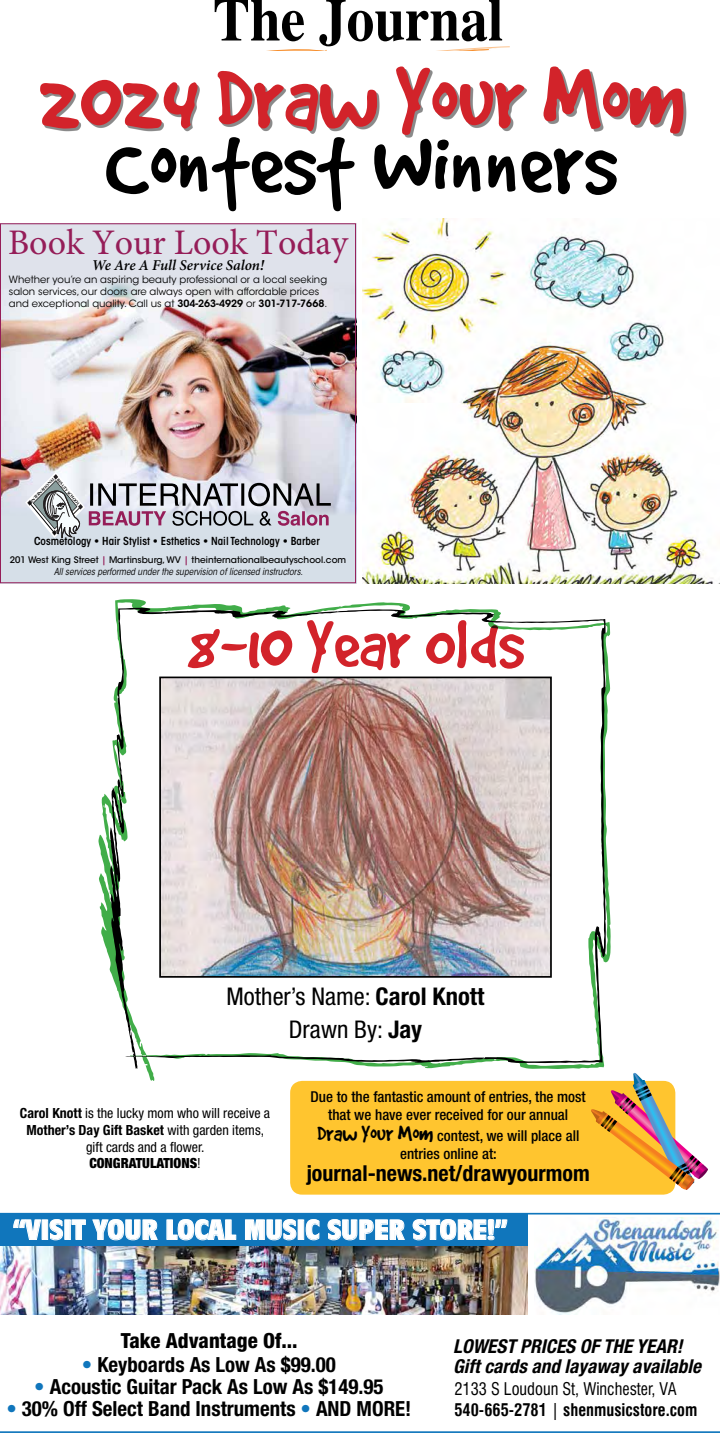
<style>
.page{position:relative;width:720px;height:1440px;background:#fff}
.page>*{position:absolute;margin:0;border:0;box-sizing:border-box;transform-origin:0 0}
.t1{font:97px "Good Dog Plain";color:#d2232a}
.t2{font:97px "Good Dog Plain";color:#000}
.t3{font:75px "Good Dog Plain";color:#d2232a}
.t4{font:36px "Minion Pro";color:#951d58}
.t5{font:700 condensed 27.2px "Antique Olive";color:#fff;scale:1.25 1}
.t6{font:condensed 24.4px/32.5px "Helvetica Neue";color:#000;text-align:center}
.t7{font:700 condensed 22px "Helvetica Neue";color:#000}
.t8{font:700 condensed 20.9px "Helvetica Neue";color:#000}
.t9{font:800 condensed 20.9px "Helvetica Neue";color:#000}
.t10{font:italic 700 condensed 19.2px/19.3px "Helvetica Neue";color:#000}
.t11{font:700 condensed 17px/20.4px "Swiss 721 BT";color:#000;scale:.96 1}
.t12{font:500 condensed 15px/18px "Helvetica Neue";color:#000;text-align:center}
.t13{font:italic 600 15px "Minion Pro";letter-spacing:-.005em;color:#000}
.t14{font:condensed 14px/16.8px "Helvetica Neue";color:#000;text-align:center}
.t15{font:600 condensed 11px "ITC Avant Garde Std";color:#000}
.t16{font:10px/12px "ITC Avant Garde Std";color:#000}
.t17{font:italic condensed 9.6px "ITC Avant Garde Std";color:#000}
.t18{font:500 9px "ITC Avant Garde Std";color:#000}
.t19{font:italic 700 4.2px "Optima";color:#010101}
.t20{font:700 4.2px "Optima";color:#010101}
.s1{font-weight:600}
.s2{color:#951d58}
.s3{font-weight:700}
.s4{font-weight:900}
.s5{font-family:"Good Dog Plain";font-weight:400;font-stretch:normal;font-size:24px}
.s6{color:#1076bc}
.s7{font-weight:400}
</style>
<div class="page">
<img style="left:0;top:1213px;width:720px;height:220px">
<img style="left:363px;top:219px;width:357px;height:364px">
<img style="left:2px;top:290px;width:352px;height:215px">
<div style="left:0;top:505px;width:356px;height:78px;background:#d6dfe8"></div>
<div style="left:0;top:223px;width:356px;height:67px;background:#dfe2eb"></div>
<svg style="left:25px;top:472px;width:306px;height:66px"></svg>
<div style="left:0;top:223px;width:356px;height:360px;border:1px solid #951d58"></div>
<div style="left:290px;top:1081px;width:385px;height:114px;background:#ffc52f;border-radius:12px"></div>
<svg style="left:215px;top:0;width:295px;height:51px"></svg>
<svg style="left:99px;top:599px;width:512px;height:482px"></svg>
<svg style="left:590px;top:1073px;width:118px;height:116px"></svg>
<img style="left:162px;top:680px;width:387px;height:295px">
<div style="left:159px;top:677px;width:393px;height:301px;border:2px solid #000"></div>
<div style="left:43px;top:69px;width:643px;height:69px;background:#000;opacity:.46"></div>
<h1 class="t1" style="left:38px;top:51px;width:650px">2024 Draw Your Mom</h1>
<h1 class="t2" style="left:105px;top:117px;width:513px">Contest Winners</h1>
<h3 class="t4" style="left:8px;top:219px;width:341px">Book Your Look Today</h3>
<p class="t16" style="left:9px;top:273px;width:320px">Whether you’re an aspiring beauty professional or a local seeking salon services, our doors are always open with affordable prices and exceptional quality. Call us at <span class="s1">304-263-4929</span> or <span class="s1">301-717-7668</span>.</p>
<h3 class="t13" style="left:92px;top:255px;width:174px">We Are A Full Service Salon!</h3>
<p class="t19" style="left:29px;top:500px;width:34px;rotate:-45deg">INTERNATIONAL</p>
<p class="t20" style="left:59px;top:478px;width:35px;rotate:50deg">BEAUTY SCHOOL</p>
<p class="t15" style="left:34px;top:534px;width:287px">Cosmetology • Hair Stylist • Esthetics • Nail Technology • Barber</p>
<p class="t18" style="left:10px;top:554px;width:338px">201 West King Street <span class="s2">|</span> Martinsburg, WV <span class="s2">|</span> theinternationalbeautyschool.com</p>
<p class="t17" style="left:54px;top:566px;width:250px">All services performed under the supervision of licensed instructors.</p>
<h2 class="t3" style="left:187px;top:608px;width:339px">8-10 Year Olds</h2>
<h3 class="t6" style="left:227px;top:980px;width:259px">Mother’s Name: <span class="s3">Carol Knott<br></span>Drawn By: <span class="s3">Jay</span></h3>
<h3 class="t14" style="left:20px;top:1105px;width:252px"><span class="s3">Carol Knott</span> is the lucky mom who will receive a<br><span class="s3">Mother’s Day Gift Basket</span> with garden items, gift cards and a flower.<br><span class="s4">CONGRATULATIONS</span>!</h3>
<h3 class="t12" style="left:311px;top:1087px;width:277px">Due to the fantastic amount of entries, the most that we have ever received for our annual</h3>
<h3 class="t12" style="left:317px;top:1126px;width:264px"><span class="s5">Draw Your Mom</span> contest, we will place all entries online at:</h3>
<h3 class="t7" style="left:307px;top:1160px;width:285px">journal-news.net/drawyourmom</h3>
<h3 class="t5" style="left:13px;top:1215px;width:397px">“VISIT YOUR LOCAL MUSIC SUPER STORE!”</h3>
<h3 class="t9" style="left:121px;top:1328px;width:178px">Take Advantage Of...</h3>
<h3 class="t10" style="left:453px;top:1336px;width:249px">LOWEST PRICES OF THE YEAR!<br>Gift cards and layaway available</h3>
<h3 class="t8" style="left:82px;top:1352px;width:255px"><span class="s6">•</span> Keyboards As Low As $99.00</h3>
<h3 class="t8" style="left:34px;top:1374px;width:351px"><span class="s6">•</span> Acoustic Guitar Pack As Low As $149.95</h3>
<h3 class="t8" style="left:6px;top:1396px;width:407px"><span class="s6">•</span> 30% Off Select Band Instruments <span class="s6">•</span> AND MORE!</h3>
<h3 class="t11" style="left:454px;top:1379px;width:255px"><span class="s7">2133 S Loudoun St, Winchester, VA<br></span>540-665-2781 <span class="s7">|</span> shenmusicstore.com</h3>
</div>
